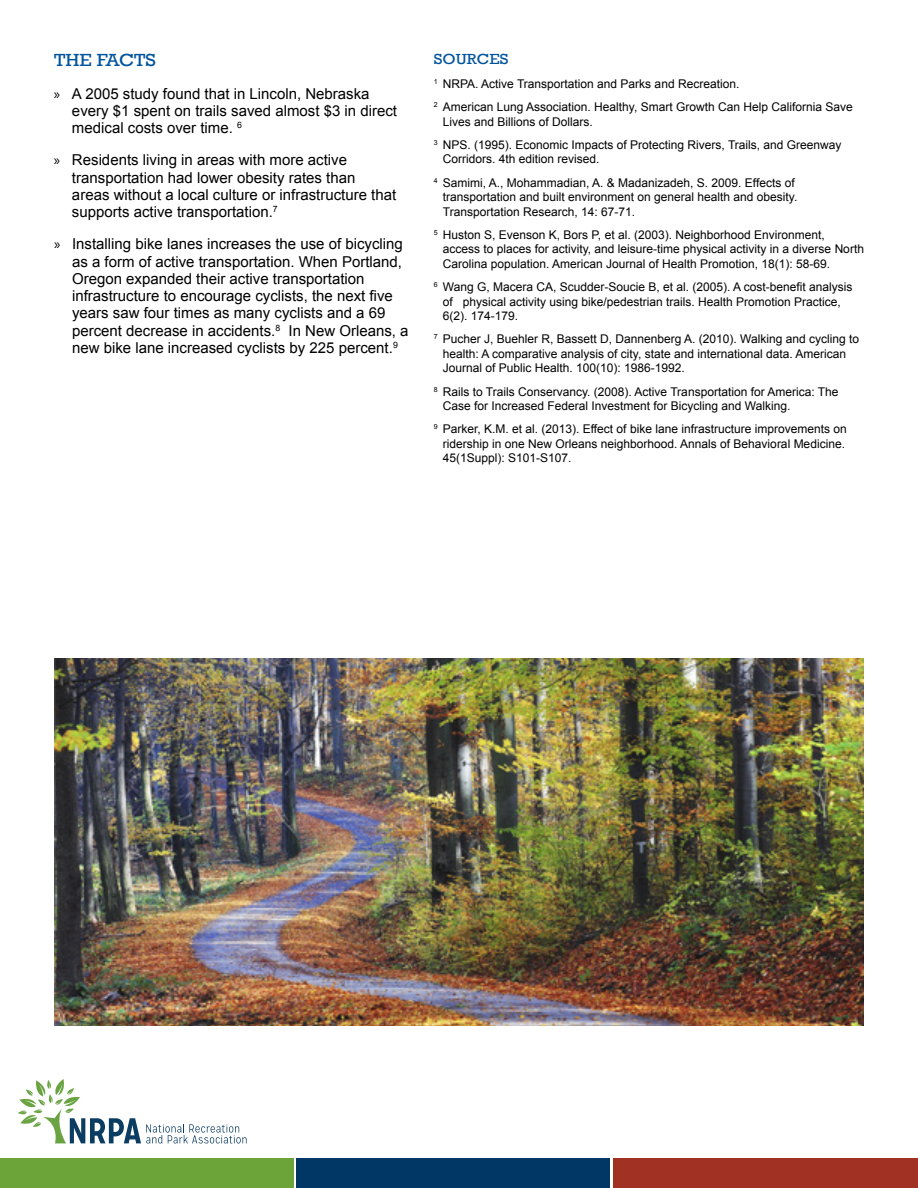
<style>
.page{position:relative;width:918px;height:1188px;background:#fff}
.page>*{position:absolute;margin:0;border:0;box-sizing:border-box;transform-origin:0 0}
.t1{font:18px "Rockwell";color:#00549e;scale:1.1 1}
.t2{font:15px/17.2px "Arial";color:#000}
.t3{font:15px "Rockwell";color:#00549e;scale:1.1 1}
.t4{font:12px/14.4px "Arial";color:#000}
.s1{font-family:"Myriad Pro"}
</style>
<div class="page">
<img style="left:54px;top:659px;width:810px;height:367px">
<div style="left:0;top:1158px;width:293px;height:30px;background:#6ca439"></div>
<div style="left:296px;top:1158px;width:314px;height:30px;background:#003764"></div>
<div style="left:614px;top:1158px;width:304px;height:30px;background:#a03123"></div>
<svg style="left:18px;top:1079px;width:229px;height:65px"></svg>
<h1 class="t1" style="left:54px;top:50px;width:94px">THE FACTS</h1>
<p class="t2" style="left:72px;top:85px;width:327px;text-indent:-18px"><span class="s1">»</span> A 2005 study found that in Lincoln, Nebraska every $1 spent on trails saved almost $3 in direct medical costs over time. <sup>6</sup></p>
<p class="t2" style="left:72px;top:152px;width:326px;text-indent:-18px"><span class="s1">»</span> Residents living in areas with more active transportation had lower obesity rates than areas without a local culture or infrastructure that supports active transportation.<sup>7</sup></p>
<p class="t2" style="left:72px;top:236px;width:338px;text-indent:-18px"><span class="s1">»</span> Installing bike lanes increases the use of bicycling as a form of active transportation. When Portland, Oregon expanded their active transportation infrastructure to encourage cyclists, the next five years saw four times as many cyclists and a 69 percent decrease in accidents.<sup>8</sup> In New Orleans, a new bike lane increased cyclists by 225 percent.<sup>9</sup></p>
<p class="t3" style="left:434px;top:51px;width:69px">SOURCES</p>
<p class="t4" style="left:434px;top:72px;width:420px;line-height:23.4px"><sup>1</sup> NRPA. Active Transportation and Parks and Recreation.<br><sup>2</sup> American Lung Association. Healthy, Smart Growth Can Help California Save</p>
<p class="t4" style="left:434px;top:110px;width:409px;line-height:23.4px;text-indent:9px">Lives and Billions of Dollars.<br><sup>3</sup> NPS. (1995). Economic Impacts of Protecting Rivers, Trails, and Greenway</p>
<p class="t4" style="left:434px;top:148px;width:362px;line-height:23.4px;text-indent:9px">Corridors. 4th edition revised.<br><sup>4</sup> Samimi, A., Mohammadian, A. &amp; Madanizadeh, S. 2009. Effects of</p>
<p class="t4" style="left:443px;top:190px;width:356px">transportation and built environment on general health and obesity.<br>Transportation Research, 14: 67-71.</p>
<p class="t4" style="left:443px;top:228px;width:423px;text-indent:-9px"><sup>5</sup> Huston S, Evenson K, Bors P, et al. (2003). Neighborhood Environment, access to places for activity, and leisure-time physical activity in a diverse North<br>Carolina population. American Journal of Health Promotion, 18(1): 58-69.</p>
<p class="t4" style="left:443px;top:280px;width:411px;text-indent:-9px"><sup>6</sup> Wang G, Macera CA, Scudder-Soucie B, et al. (2005). A cost-benefit analysis of physical activity using bike/pedestrian trails. Health Promotion Practice,<br>6(2). 174-179.</p>
<p class="t4" style="left:443px;top:332px;width:418px;text-indent:-9px"><sup>7</sup> Pucher J, Buehler R, Bassett D, Dannenberg A. (2010). Walking and cycling to health: A comparative analysis of city, state and international data. American<br>Journal of Public Health. 100(10): 1986-1992.</p>
<p class="t4" style="left:443px;top:384px;width:397px;text-indent:-9px"><sup>8</sup> Rails to Trails Conservancy. (2008). Active Transportation for America: The<br>Case for Increased Federal Investment for Bicycling and Walking.</p>
<p class="t4" style="left:443px;top:422px;width:405px;text-indent:-9px"><sup>9</sup> Parker, K.M. et al. (2013). Effect of bike lane infrastructure improvements on ridership in one New Orleans neighborhood. Annals of Behavioral Medicine.<br>45(1Suppl): S101-S107.</p>
</div>
